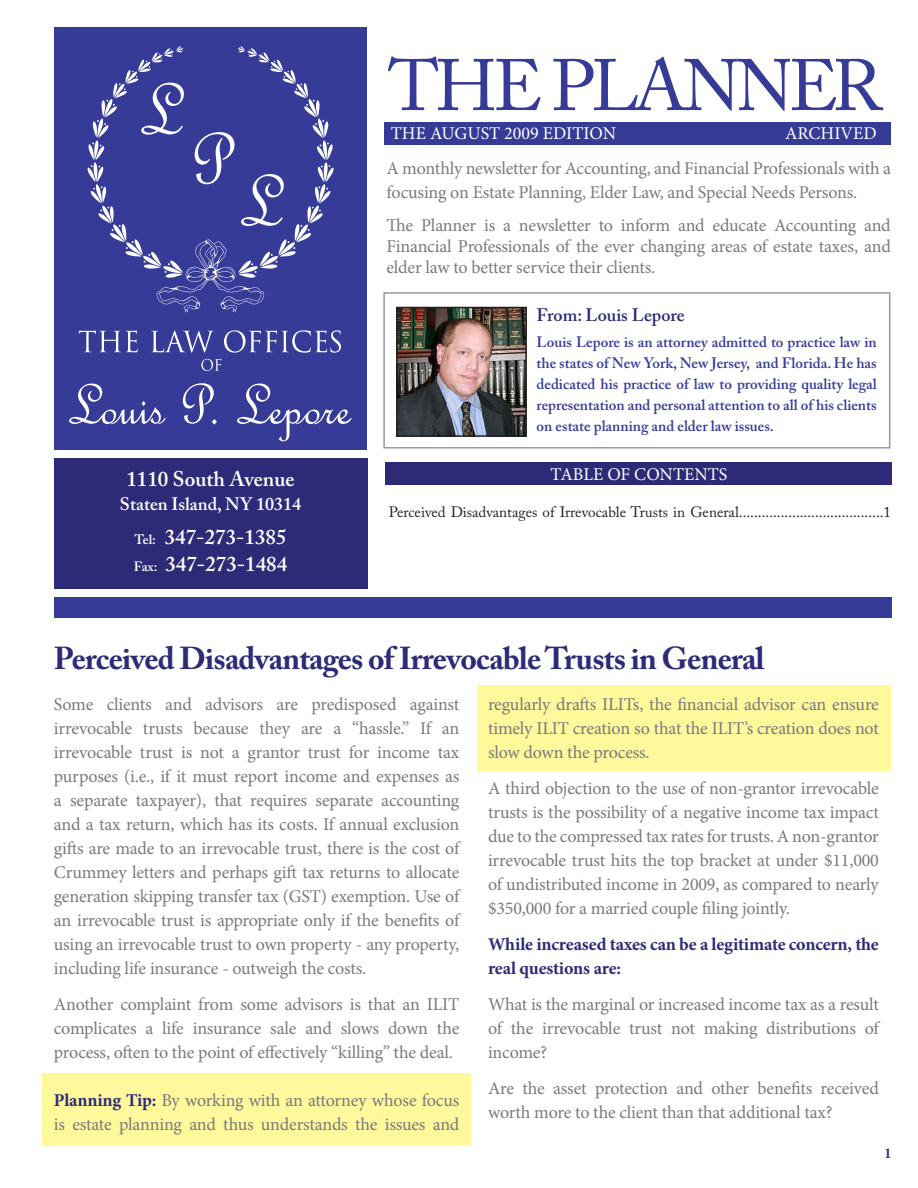
<style>
.page{position:relative;width:918px;height:1188px;background:#fff}
.page>*{position:absolute;margin:0;border:0;box-sizing:border-box;transform-origin:0 0}
.t1{font:72px "Adobe Caslon Pro";letter-spacing:-.06em;color:#353b97}
.t2{font:700 31.5px "Adobe Caslon Pro";letter-spacing:-.025em;color:#2d2b78}
.t3{font:600 21px "Adobe Caslon Pro";color:#fff}
.t4{font:18px/24px "Minion Pro";letter-spacing:-.01em;color:#787a7d;text-align:justify}
.t5{font:700 18px/24px "Minion Pro";letter-spacing:-.01em;color:#2d2b78}
.t6{font:18px "Minion Pro";color:#fff}
.t7{font:600 18px "Adobe Caslon Pro";color:#fff}
.t8{font:600 18px "Adobe Caslon Pro";color:#2d2b78}
.t9{font:600 15px/21px "Adobe Caslon Pro";color:#353b97;text-align:justify}
.t10{font:15px "Adobe Caslon Pro";color:#231f20}
.t11{font:700 condensed 15px "Minion Pro";color:#2d2b78}
.s1{font-size:13.5px}
.s2{font-weight:700;color:#2d2b78}
</style>
<div class="page">
<div style="left:43px;top:1074px;width:428px;height:72px;background:#fff99c"></div>
<div style="left:477px;top:686px;width:414px;height:85px;background:#fff99c"></div>
<div style="left:384px;top:123px;width:506px;height:22px;background:#353b97"></div>
<div style="left:383px;top:292px;width:507px;height:157px;border:2px solid #97999c"></div>
<div style="left:54px;top:27px;width:313px;height:591px;background:#353b97"></div>
<div style="left:54px;top:455px;width:313px;height:138px;background:#2d2b78"></div>
<div style="left:50px;top:450px;width:321px;height:7px;background:#fff"></div>
<div style="left:31px;top:590px;width:359px;height:7px;background:#fff"></div>
<svg style="left:79px;top:330px;width:59px;height:22px"></svg>
<svg style="left:151px;top:330px;width:63px;height:23px"></svg>
<svg style="left:224px;top:330px;width:117px;height:23px"></svg>
<svg style="left:201px;top:359px;width:20px;height:12px"></svg>
<svg style="left:69px;top:384px;width:97px;height:40px"></svg>
<svg style="left:183px;top:383px;width:34px;height:42px"></svg>
<svg style="left:237px;top:384px;width:115px;height:57px"></svg>
<svg style="left:87px;top:46px;width:247px;height:266px"></svg>
<img style="left:399px;top:310px;width:125px;height:124px">
<div style="left:396px;top:307px;width:131px;height:130px;border:2px solid #231f20"></div>
<div style="left:385px;top:463px;width:506px;height:22px;background:#2d2b78"></div>
<div style="left:55px;top:597px;width:836px;height:21px;background:#353b97"></div>
<p class="t1" style="left:388px;top:43px;width:495px">THE PLANNER</p>
<p class="t6" style="left:391px;top:121px;width:227px">THE AUGUST 2009 EDITION</p>
<p class="t6" style="left:785px;top:121px;width:93px">ARCHIVED</p>
<p class="t3" style="left:126px;top:466px;width:170px">1110 South Avenue</p>
<p class="t7" style="left:120px;top:493px;width:183px">Staten Island, NY 10314</p>
<p class="t3" style="left:134px;top:525px;width:154px"><span class="s1">Tel:</span> 347-273-1385</p>
<p class="t3" style="left:134px;top:552px;width:155px"><span class="s1">Fax:</span> 347-273-1484</p>
<p class="t4" style="left:387px;top:156px;width:506px">A monthly newsletter for Accounting, and Financial Professionals with a focusing on Estate Planning, Elder Law, and Special Needs Persons.</p>
<p class="t4" style="left:387px;top:215px;width:506px;line-height:21px">The Planner is a newsletter to inform and educate Accounting and Financial Professionals of the ever changing areas of estate taxes, and elder law to better service their clients.</p>
<p class="t8" style="left:537px;top:304px;width:150px">From: Louis Lepore</p>
<p class="t9" style="left:537px;top:332px;width:342px">Louis Lepore is an attorney admitted to practice law in the states of New York, New Jersey, and Florida. He has dedicated his practice of law to providing quality legal representation and personal attention to all of his clients on estate planning and elder law issues.</p>
<p class="t6" style="left:551px;top:462px;width:178px">TABLE OF CONTENTS</p>
<p class="t10" style="left:389px;top:503px;width:504px">Perceived Disadvantages of Irrevocable Trusts in General......................................1</p>
<p class="t2" style="left:54px;top:639px;width:712px">Perceived Disadvantages of Irrevocable Trusts in General</p>
<p class="t4" style="left:54px;top:692px;width:407px">Some clients and advisors are predisposed against irrevocable trusts because they are a “hassle.” If an irrevocable trust is not a grantor trust for income tax purposes (i.e., if it must report income and expenses as a separate taxpayer), that requires separate accounting and a tax return, which has its costs. If annual exclusion gifts are made to an irrevocable trust, there is the cost of Crummey letters and perhaps gift tax returns to allocate generation skipping transfer tax (GST) exemption. Use of an irrevocable trust is appropriate only if the benefits of using an irrevocable trust to own property - any property, including life insurance - outweigh the costs.</p>
<p class="t4" style="left:54px;top:992px;width:407px">Another complaint from some advisors is that an ILIT complicates a life insurance sale and slows down the process, often to the point of effectively “killing” the deal.</p>
<p class="t4" style="left:54px;top:1088px;width:407px"><span class="s2">Planning Tip:</span> By working with an attorney whose focus is estate planning and thus understands the issues and</p>
<p class="t4" style="left:488px;top:692px;width:392px">regularly drafts ILITs, the financial advisor can ensure timely ILIT creation so that the ILIT’s creation does not slow down the process.</p>
<p class="t4" style="left:488px;top:776px;width:392px">A third objection to the use of non-grantor irrevocable trusts is the possibility of a negative income tax impact due to the compressed tax rates for trusts. A non-grantor irrevocable trust hits the top bracket at under $11,000 of undistributed income in 2009, as compared to nearly $350,000 for a married couple filing jointly.</p>
<p class="t5" style="left:488px;top:932px;width:392px">While increased taxes can be a legitimate concern, the real questions are:</p>
<p class="t4" style="left:488px;top:992px;width:392px">What is the marginal or increased income tax as a result of the irrevocable trust not making distributions of income?</p>
<p class="t4" style="left:488px;top:1076px;width:392px">Are the asset protection and other benefits received worth more to the client than that additional tax?</p>
<p class="t11" style="left:885px;top:1143px;width:8px">1</p>
</div>
